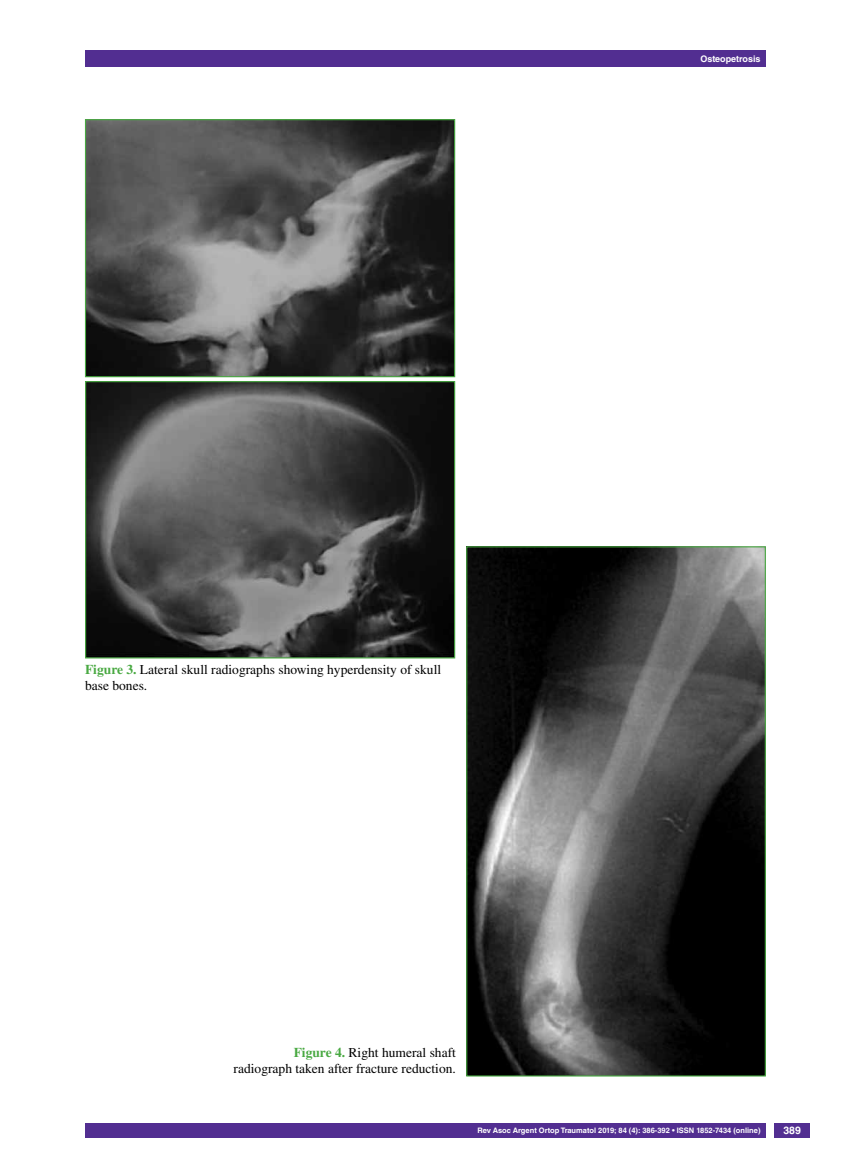
<style>
.page{position:relative;width:851px;height:1170px;background:#fff}
.page>*{position:absolute;margin:0;border:0;box-sizing:border-box;transform-origin:0 0}
.t1{font:13.5px/16.2px "Times LT Std";color:#000}
.t2{font:700 10.5px "Helvetica LT Std";color:#fff}
.t3{font:700 9px "Helvetica LT Std";color:#fff}
.t4{font:700 7.5px "Helvetica LT Std";color:#fff}
.s1{font-weight:700;color:#49a942}
</style>
<div class="page">
<div style="left:85px;top:50px;width:680px;height:17px;background:#522e91"></div>
<div style="left:85px;top:1123px;width:680px;height:14px;background:#522e91"></div>
<div style="left:774px;top:1123px;width:35px;height:14px;background:#522e91"></div>
<img style="left:87px;top:121px;width:366px;height:254px">
<div style="left:85px;top:119px;width:370px;height:258px;border:1px solid #49a942"></div>
<img style="left:87px;top:383px;width:366px;height:273px">
<div style="left:85px;top:381px;width:370px;height:277px;border:1px solid #49a942"></div>
<img style="left:468px;top:548px;width:295px;height:526px">
<div style="left:466px;top:546px;width:299px;height:530px;border:1px solid #49a942"></div>
<p class="t3" style="left:700px;top:53px;width:62px">Osteopetrosis</p>
<p class="t1" style="left:85px;top:661px;width:357px"><span class="s1">Figure 3.</span> Lateral skull radiographs showing hyperdensity of skull base bones.</p>
<p class="t1" style="left:233px;top:1044px;width:224px;text-align:right"><span class="s1">Figure 4.</span> Right humeral shaft radiograph taken after fracture reduction.</p>
<p class="t4" style="left:477px;top:1125px;width:284px">Rev Asoc Argent Ortop Traumatol 2019; 84 (4): 386-392 • ISSN 1852-7434 (online)</p>
<p class="t2" style="left:783px;top:1124px;width:19px">389</p>
</div>
